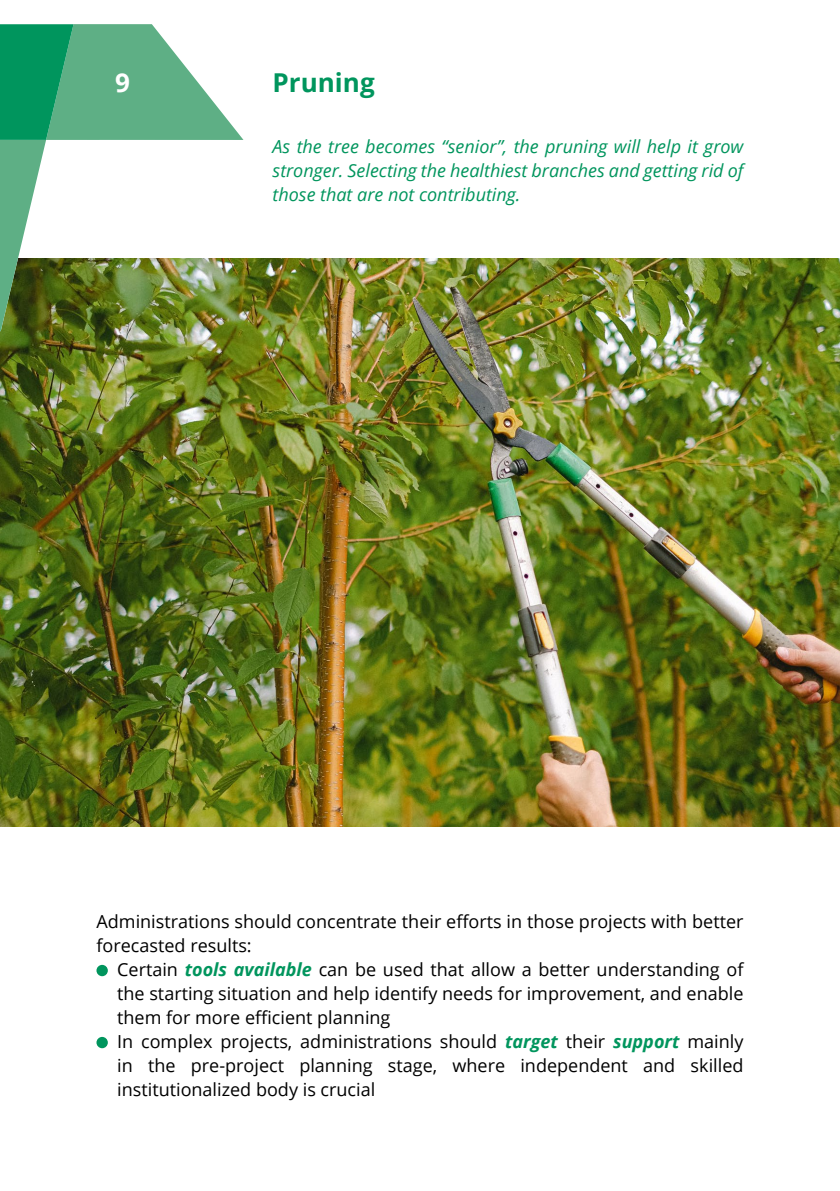
<style>
.page{position:relative;width:840px;height:1191px;background:#fff}
.page>*{position:absolute;margin:0;border:0;box-sizing:border-box;transform-origin:0 0}
.t1{font:700 26px "Open Sans";color:#00955d}
.t2{font:700 26px "Open Sans";color:#fff}
.t3{font:18px/24px "Open Sans";color:#000}
.t4{font:italic 18px/24px "Open Sans";color:#00955d;text-align:justify}
.s1{font-weight:700;font-style:italic;color:#00955d}
</style>
<div class="page">
<img style="left:0;top:259px;width:839px;height:568px">
<div style="left:96px;top:965px;width:12px;height:11px;background:#00955d;border-radius:50%"></div>
<div style="left:96px;top:1037px;width:12px;height:11px;background:#00955d;border-radius:50%"></div>
<svg style="left:0;top:24px;width:243px;height:307px"></svg>
<h1 class="t2" style="left:115px;top:64px;width:16px">9</h1>
<h1 class="t1" style="left:272px;top:64px;width:103px">Pruning</h1>
<p class="t4" style="left:272px;top:134px;width:472px">As the tree becomes “senior”, the pruning will help it grow stronger. Selecting the healthiest branches and getting rid of those that are not contributing.</p>
<p class="t3" style="left:96px;top:909px;width:648px">Administrations should concentrate their efforts in those projects with better forecasted results:</p>
<p class="t3" style="left:117px;top:957px;width:627px">Certain <span class="s1">tools available</span> can be used that allow a better understanding of the starting situation and help identify needs for improvement, and enable them for more efficient planning<br>In complex projects, administrations should <span class="s1">target</span> their <span class="s1">support</span> mainly in the pre-project planning stage, where independent and skilled institutionalized body is crucial</p>
</div>
